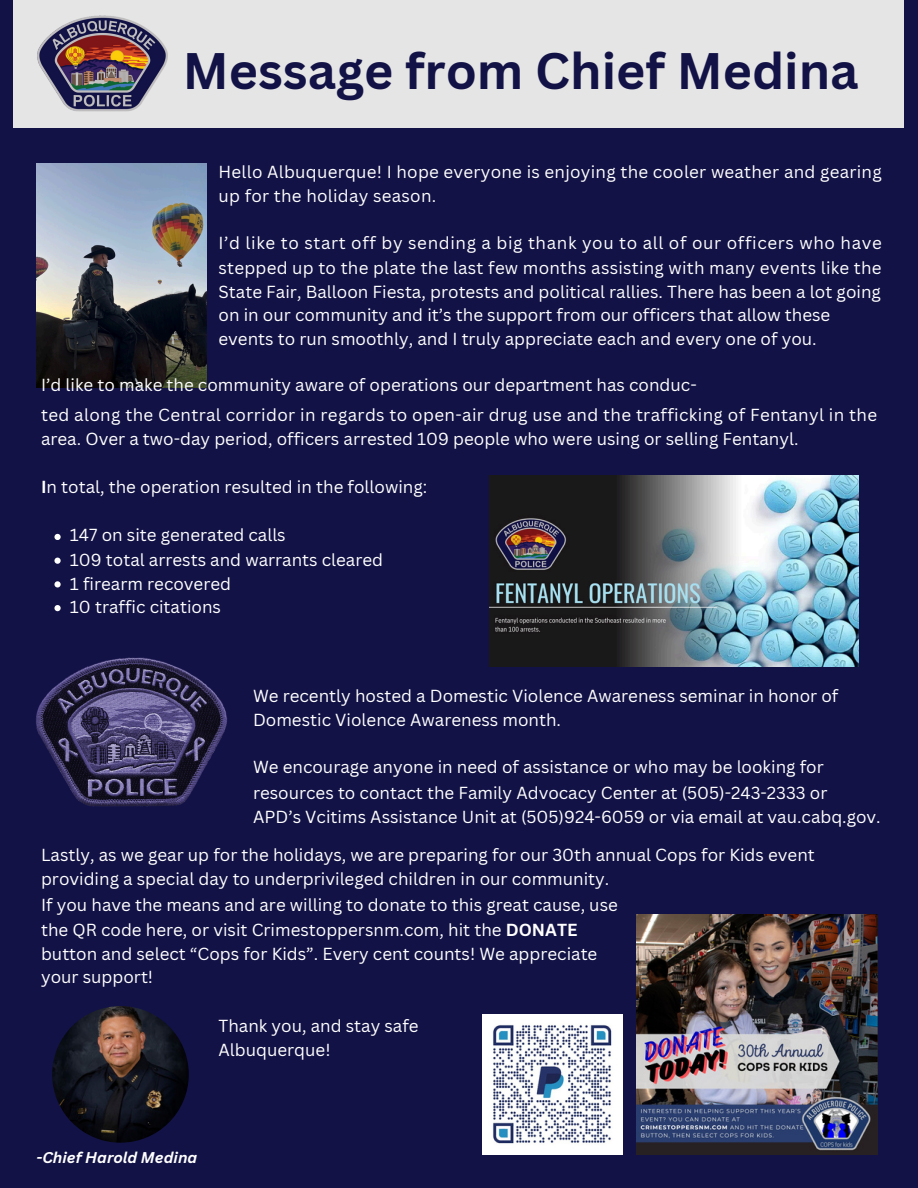
<style>
.page{position:relative;width:918px;height:1188px;background:#121246}
.page>*{position:absolute;margin:0;border:0;box-sizing:border-box;transform-origin:0 0}
.t1{font:700 49.95px "Canva Sans";color:#121246}
.t2{font:16.95px/23.7px "Canva Sans";color:#fff}
.t3{font:16.95px/29.8px "Canva Sans";letter-spacing:.02em;color:#fff}
.t4{font:italic 700 15.15px "Canva Sans";color:#fff}
.s1{font-weight:700}
</style>
<div class="page">
<div style="left:14px;top:0;width:890px;height:127px;background:#e5e5e5"></div>
<img style="left:37px;top:15px;width:131px;height:97px">
<img style="left:52px;top:1006px;width:137px;height:137px;border-radius:50%">
<img style="left:37px;top:163px;width:169px;height:224px">
<img style="left:489px;top:476px;width:369px;height:191px">
<img style="left:36px;top:657px;width:191px;height:150px">
<img style="left:483px;top:1015px;width:139px;height:139px">
<img style="left:637px;top:914px;width:241px;height:241px">
<svg style="left:54px;top:534px;width:7px;height:6px"></svg>
<svg style="left:54px;top:558px;width:7px;height:6px"></svg>
<svg style="left:54px;top:581px;width:7px;height:6px"></svg>
<svg style="left:54px;top:605px;width:7px;height:6px"></svg>
<h2 class="t1" style="left:183px;top:36px;width:677px">Message from Chief Medina</h2>
<p class="t2" style="left:219px;top:160px;width:665px">Hello Albuquerque! I hope everyone is enjoying the cooler weather and gearing up for the holiday season.</p>
<h2 class="t2" style="left:219px;top:230px;width:665px;line-height:25.2px">I’d like to start off by sending a big thank you to all of our officers who have stepped up to the plate the last few months assisting with many events like the</h2>
<h2 class="t2" style="left:219px;top:280px;width:664px">State Fair, Balloon Fiesta, protests and political rallies. There has been a lot going on in our community and it’s the support from our officers that allow these events to run smoothly, and I truly appreciate each and every one of you.</h2>
<h2 class="t3" style="left:41px;top:370px;width:838px">I’d like to make the community aware of operations our department has conduc-<br>ted along the Central corridor in regards to open-air drug use and the trafficking of Fentanyl in the</h2>
<h2 class="t2" style="left:41px;top:426px;width:759px">area. Over a two-day period, officers arrested 109 people who were using or selling Fentanyl.</h2>
<h2 class="t2" style="left:41px;top:475px;width:388px"><span class="s1">I</span>n total, the operation resulted in the following:</h2>
<p class="t2" style="left:70px;top:522px;width:315px;line-height:25.2px">147 on site generated calls<br>109 total arrests and warrants cleared</p>
<p class="t2" style="left:70px;top:572px;width:163px;line-height:23.2px">1 firearm recovered<br>10 traffic citations</p>
<p class="t2" style="left:253px;top:684px;width:587px">We recently hosted a Domestic Violence Awareness seminar in honor of<br>Domestic Violence Awareness month.</p>
<p class="t2" style="left:253px;top:754px;width:629px;line-height:24.8px">We encourage anyone in need of assistance or who may be looking for resources to contact the Family Advocacy Center at (505)-243-2333 or<br>APD’s Vcitims Assistance Unit at (505)924-6059 or via email at vau.cabq.gov.</p>
<h2 class="t2" style="left:41px;top:842px;width:775px;line-height:24.9px">Lastly, as we gear up for the holidays, we are preparing for our 30th annual Cops for Kids event providing a special day to underprivileged children in our community.<br>If you have the means and are willing to donate to this great cause, use<br>the QR code here, or visit Crimestoppersnm.com, hit the <span class="s1">DONATE</span></h2>
<h2 class="t2" style="left:41px;top:941px;width:558px;line-height:23.2px">button and select “Cops for Kids”. Every cent counts! We appreciate your support!</h2>
<p class="t2" style="left:219px;top:1014px;width:202px">Thank you, and stay safe<br>Albuquerque!</p>
<h2 class="t4" style="left:37px;top:1147px;width:162px">-Chief Harold Medina</h2>
</div>
